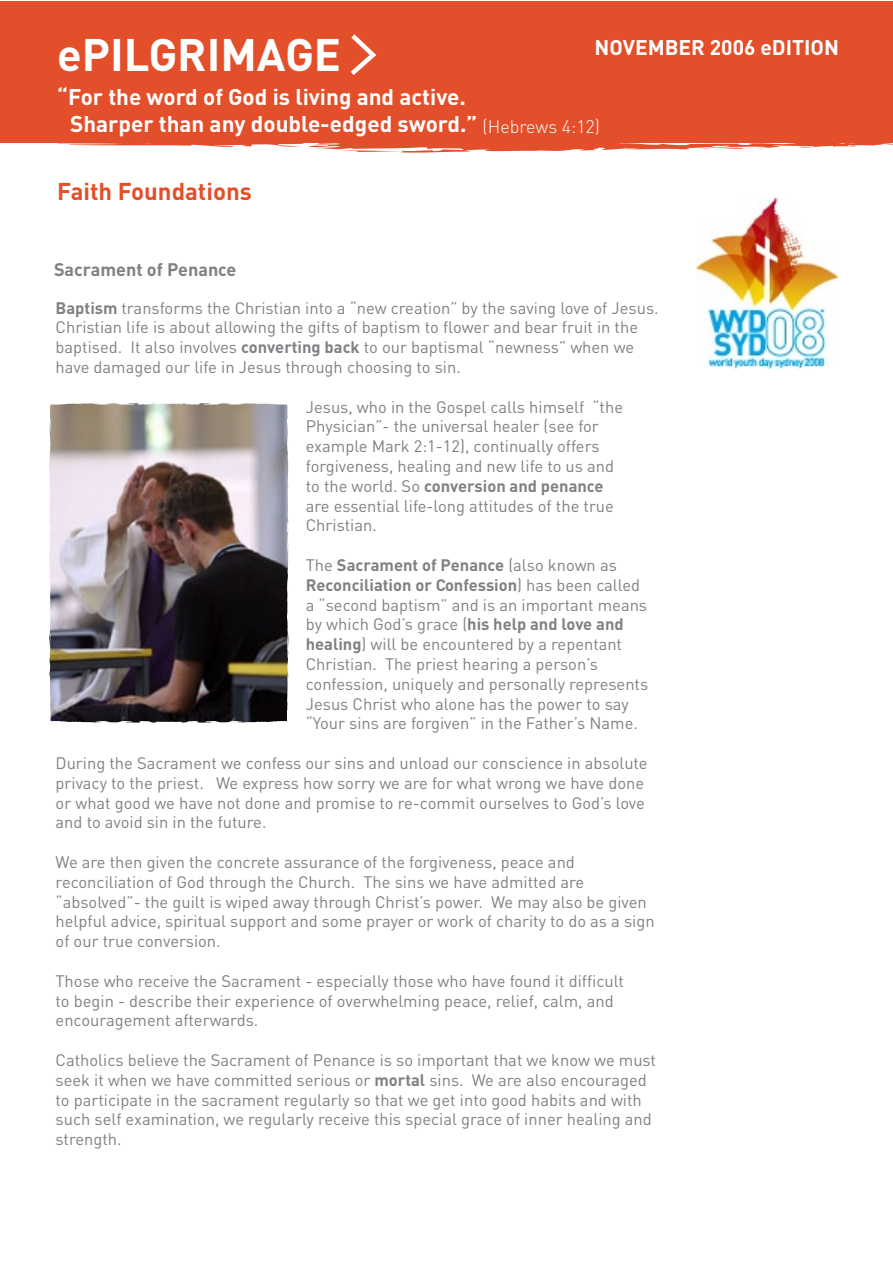
<style>
.page{position:relative;width:893px;height:1263px;background:#fff}
.page>*{position:absolute;margin:0;border:0;box-sizing:border-box;transform-origin:0 0}
.t1{font:700 45px "DIN";color:#fff}
.t2{font:700 24px "DIN";color:#e34f2a}
.t3{font:700 22.5px/27px "DIN";color:#fff;text-align:center}
.t4{font:700 21px "DIN";color:#fff}
.t5{font:700 18px "DIN";color:#817f84}
.t6{font:300 18px "DIN";color:#fff}
.t7{font:16.5px/19.8px "DIN";color:#817f84}
.s1{font-weight:700}
</style>
<div class="page">
<div style="left:1px;top:1px;width:892px;height:142px;background:#e34f2a"></div>
<svg style="left:0;top:131px;width:893px;height:22px"></svg>
<img style="left:696px;top:197px;width:143px;height:171px">
<img style="left:48px;top:403px;width:241px;height:320px">
<svg style="left:350px;top:34px;width:27px;height:41px"></svg>
<h1 class="t1" style="left:57px;top:25px;width:285px">ePILGRIMAGE</h1>
<h3 class="t3" style="left:57px;top:83px;width:422px">“For the word of God is living and active.<br>Sharper than any double-edged sword.”</h3>
<p class="t4" style="left:595px;top:33px;width:246px">NOVEMBER 2006 eDITION</p>
<p class="t6" style="left:483px;top:114px;width:119px">(Hebrews 4:12)</p>
<h2 class="t2" style="left:57px;top:175px;width:196px">Faith Foundations</h2>
<p class="t5" style="left:54px;top:258px;width:184px">Sacrament of Penance</p>
<p class="t7" style="left:56px;top:297px;width:604px"><span class="s1">Baptism</span> transforms the Christian into a “new creation” by the saving love of Jesus.<br>Christian life is about allowing the gifts of baptism to flower and bear fruit in the baptised. It also involves <span class="s1">converting back</span> to our baptismal “newness” when we have damaged our life in Jesus through choosing to sin.</p>
<p class="t7" style="left:306px;top:396px;width:319px">Jesus, who in the Gospel calls himself “the Physician”- the universal healer (see for example Mark 2:1-12), continually offers forgiveness, healing and new life to us and to the world. So <span class="s1">conversion and penance </span>are essential life-long attitudes of the true Christian.</p>
<p class="t7" style="left:306px;top:554px;width:344px">The <span class="s1">Sacrament of Penance</span> (also known as <span class="s1">Reconciliation or Confession</span>) has been called a “second baptism” and is an important means by which God’s grace (<span class="s1">his help and love and healing</span>) will be encountered by a repentant Christian. The priest hearing a person’s confession, uniquely and personally represents Jesus Christ who alone has the power to say “Your sins are forgiven” in the Father’s Name.</p>
<p class="t7" style="left:56px;top:752px;width:594px">During the Sacrament we confess our sins and unload our conscience in absolute privacy to the priest. We express how sorry we are for what wrong we have done or what good we have not done and promise to re-commit ourselves to God’s love and to avoid sin in the future.</p>
<p class="t7" style="left:56px;top:851px;width:600px">We are then given the concrete assurance of the forgiveness, peace and reconciliation of God through the Church. The sins we have admitted are “absolved”- the guilt is wiped away through Christ’s power. We may also be given helpful advice, spiritual support and some prayer or work of charity to do as a sign of our true conversion.</p>
<p class="t7" style="left:56px;top:970px;width:570px">Those who receive the Sacrament - especially those who have found it difficult to begin - describe their experience of overwhelming peace, relief, calm, and encouragement afterwards.</p>
<p class="t7" style="left:56px;top:1049px;width:602px">Catholics believe the Sacrament of Penance is so important that we know we must seek it when we have committed serious or <span class="s1">mortal</span> sins. We are also encouraged to participate in the sacrament regularly so that we get into good habits and with such self examination, we regularly receive this special grace of inner healing and strength.</p>
</div>
